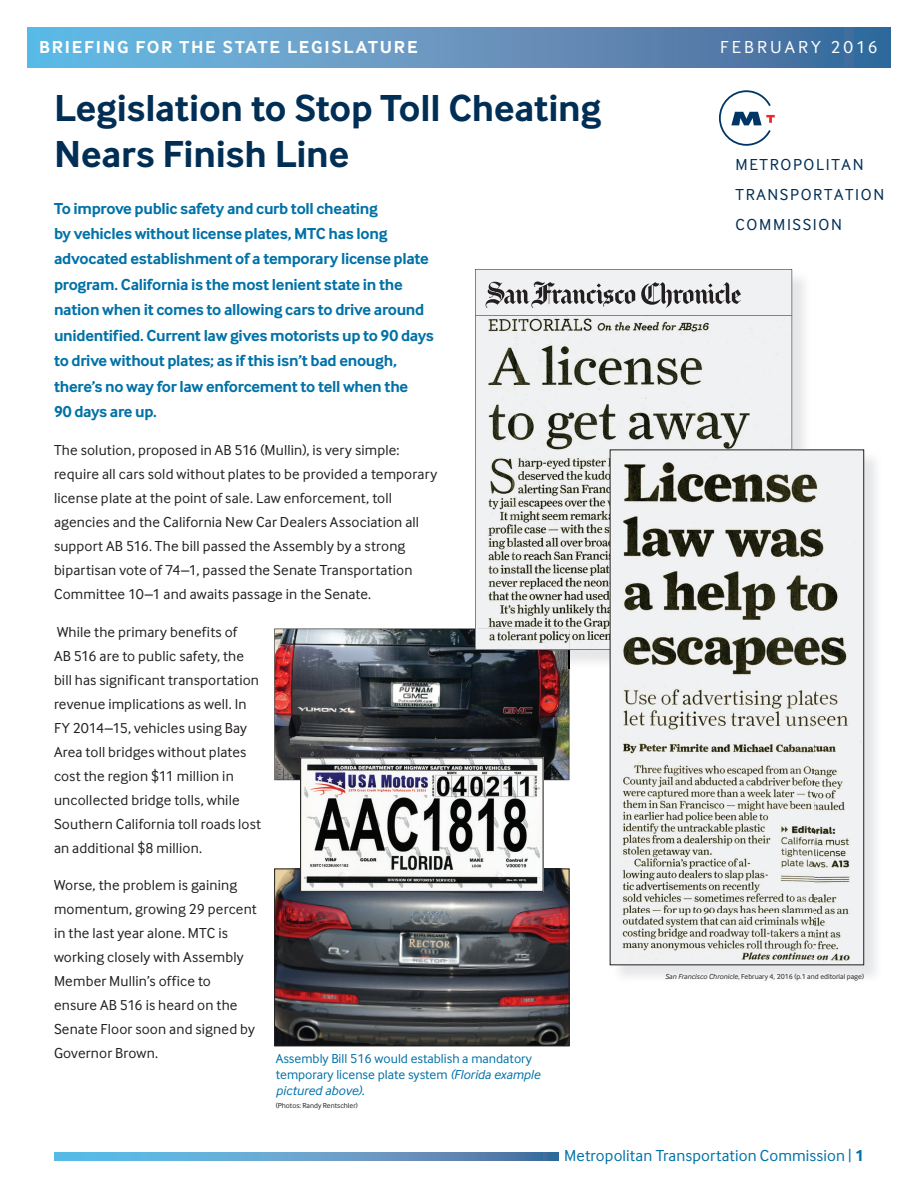
<style>
.page{position:relative;width:918px;height:1188px;background:#fff}
.page>*{position:absolute;margin:0;border:0;box-sizing:border-box;transform-origin:0 0}
.t1{font:700 39px/46.8px "Inter Face";letter-spacing:-.005em;color:#002e54}
.t2{font:700 18px "Inter Face";letter-spacing:.1em;color:#fff}
.t3{font:18px "Inter Face";letter-spacing:.175em;color:#fff}
.t4{font:700 16.5px/25.5px "Inter Face";letter-spacing:-.02em;color:#0071a7}
.t5{font:16.5px "Inter Face";letter-spacing:.005em;color:#0071a7}
.t6{font:16.5px/30px "Inter Face";letter-spacing:.1em;color:#002e54}
.t7{font:15px/24px "Inter Face";letter-spacing:.01em;color:#231f20}
.t8{font:13.5px/16.2px "Inter Face";color:#0071a7}
.t9{font:7.5px "Inter Face";color:#231f20}
.s1{font-style:italic}
.s2{font-weight:700}
</style>
<div class="page">
<svg style="left:54px;top:1152px;width:504px;height:9px;background:#5f9ec9"></svg>
<img style="left:276px;top:871px;width:291px;height:173px">
<div style="left:274px;top:869px;width:295px;height:177px;border:1px solid #231f20"></div>
<img style="left:274px;top:629px;width:295px;height:151px">
<img style="left:302px;top:760px;width:239px;height:130px">
<div style="left:300px;top:758px;width:243px;height:134px;border:1px solid #231f20"></div>
<svg style="left:27px;top:27px;width:864px;height:41px;background:#5e93bf"></svg>
<svg style="left:719px;top:90px;width:56px;height:56px"></svg>
<img style="left:570px;top:278px;width:241px;height:391px">
<img style="left:477px;top:650px;width:92px;height:19px">
<svg style="left:569px;top:650px;width:1px;height:19px"></svg>
<svg style="left:475px;top:269px;width:318px;height:48px"></svg>
<svg style="left:475px;top:315px;width:317px;height:335px;fill:#eff0f1"></svg>
<img style="left:838px;top:452px;width:38px;height:525px">
<img style="left:612px;top:452px;width:250px;height:511px">
<div style="left:610px;top:450px;width:254px;height:515px;border:1px solid #231f20"></div>
<p class="t2" style="left:39px;top:37px;width:380px">BRIEFING FOR THE STATE LEGISLATURE</p>
<p class="t3" style="left:720px;top:37px;width:159px">FEBRUARY 2016</p>
<h1 class="t1" style="left:54px;top:84px;width:549px">Legislation to Stop Toll Cheating<br>Nears Finish Line</h1>
<p class="t4" style="left:54px;top:195px;width:381px">To improve public safety and curb toll cheating<br>by vehicles without license plates, MTC has long advocated establishment of a temporary license plate program. California is the most lenient state in the nation when it comes to allowing cars to drive around unidentified. Current law gives motorists up to 90 days to drive without plates; as if this isn’t bad enough, there’s no way for law enforcement to tell when the<br>90 days are up.</p>
<p class="t7" style="left:54px;top:438px;width:385px">The solution, proposed in AB 516 (Mullin), is very simple: require all cars sold without plates to be provided a temporary license plate at the point of sale. Law enforcement, toll agencies and the California New Car Dealers Association all support AB 516. The bill passed the Assembly by a strong bipartisan vote of 74–1, passed the Senate Transportation Committee 10–1 and awaits passage in the Senate.</p>
<p class="t7" style="left:54px;top:619px;width:209px">While the primary benefits of<br>AB 516 are to public safety, the bill has significant transportation revenue implications as well. In<br>FY 2014–15, vehicles using Bay<br>Area toll bridges without plates cost the region $11 million in uncollected bridge tolls, while<br>Southern California toll roads lost an additional $8 million.</p>
<p class="t7" style="left:54px;top:873px;width:204px">Worse, the problem is gaining momentum, growing 29 percent in the last year alone. MTC is working closely with Assembly<br>Member Mullin’s office to ensure AB 516 is heard on the<br>Senate Floor soon and signed by<br>Governor Brown.</p>
<p class="t8" style="left:276px;top:1050px;width:266px">Assembly Bill 516 would establish a mandatory temporary license plate system <span class="s1">(Florida example pictured above).</span></p>
<p class="t9" style="left:276px;top:1102px;width:84px">(Photos: Randy Rentschler)</p>
<p class="t6" style="left:736px;top:149px;width:150px">METROPOLITAN<br>TRANSPORTATION<br>COMMISSION</p>
<p class="t9" style="left:665px;top:972px;width:200px"><span class="s1">San Francisco Chronicle,</span> February 4, 2016 (p.1 and editorial page)</p>
<p class="t5" style="left:564px;top:1146px;width:301px">Metropolitan Transportation Commission | <span class="s2">1</span></p>
</div>
